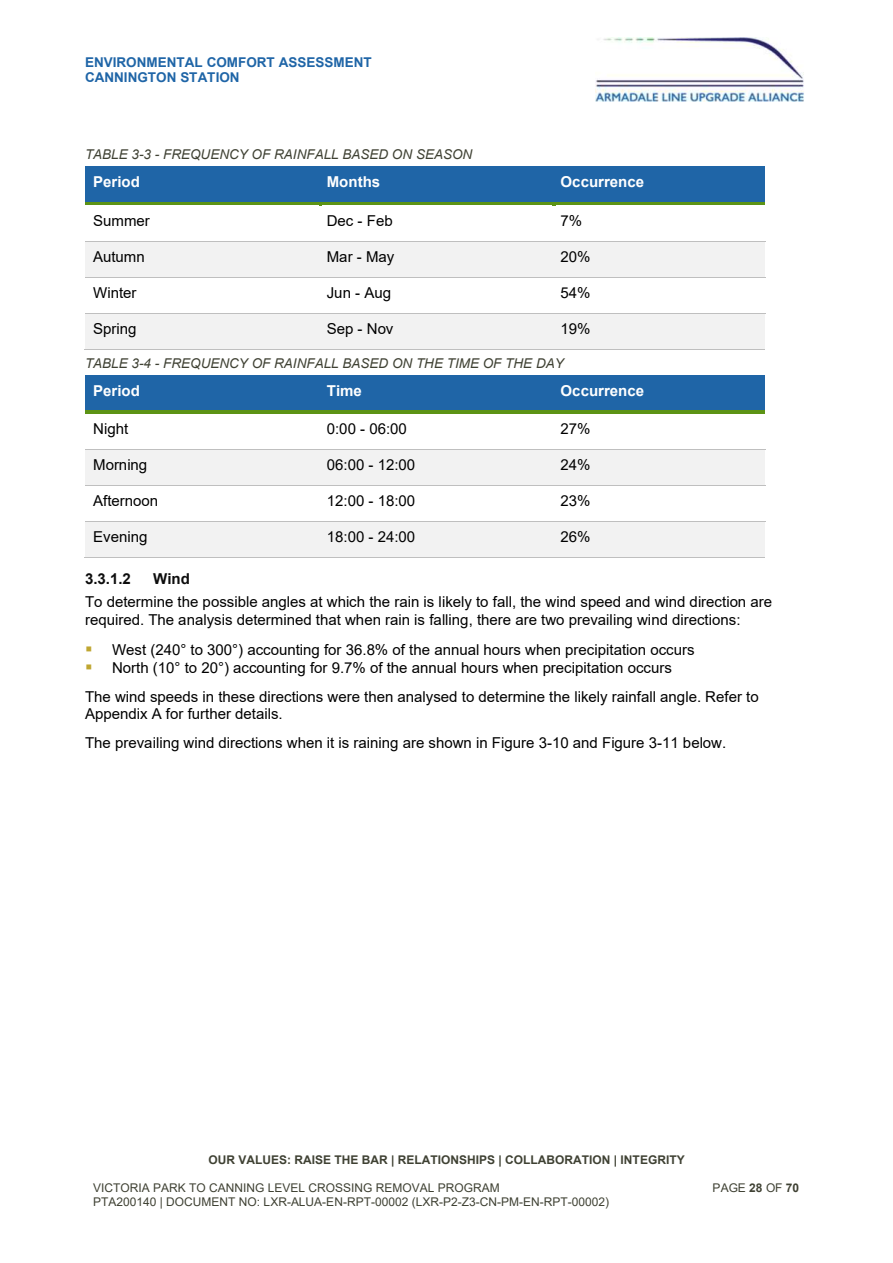
<style>
.page{position:relative;width:893px;height:1263px;background:#fff}
.page>*{position:absolute;margin:0;border:0;box-sizing:border-box;transform-origin:0 0}
.t1{font:15px/29.2px "Arial";color:#000}
.t2{font:700 15px "Arial";color:#fff}
.t3{font:700 15px "Arial";color:#0d0d0d}
.t4{font:italic 13.5px "Arial";color:#3f4133}
.t5{font:700 13.5px/15.6px "Arial";color:#1f65a7}
.t6{font:12px/13.8px "Arial";color:#3f4133}
.t7{font:700 12px "Arial";color:#3f4133}
.s1{color:#bfa631}
.s2{font-weight:700}
</style>
<div class="page">
<img style="left:596px;top:37px;width:208px;height:65px">
<div style="left:85px;top:167px;width:234px;height:35px;background:#1f65a7"></div>
<div style="left:319px;top:167px;width:233px;height:35px;background:#1f65a7"></div>
<div style="left:552px;top:167px;width:213px;height:35px;background:#1f65a7"></div>
<hr style="left:85px;top:202px;width:234px;height:3px;background:#5c9315">
<hr style="left:319px;top:202px;width:233px;height:3px;background:#5c9315">
<hr style="left:552px;top:202px;width:213px;height:3px;background:#5c9315">
<div style="left:85px;top:241px;width:234px;height:36px;background:#f2f2f2"></div>
<div style="left:319px;top:241px;width:233px;height:36px;background:#f2f2f2"></div>
<div style="left:552px;top:241px;width:213px;height:36px;background:#f2f2f2"></div>
<hr style="left:85px;top:241px;width:680px;height:1px;background:#bfbfbf">
<hr style="left:85px;top:277px;width:680px;height:1px;background:#bfbfbf">
<div style="left:85px;top:313px;width:234px;height:36px;background:#f2f2f2"></div>
<div style="left:319px;top:313px;width:233px;height:36px;background:#f2f2f2"></div>
<div style="left:552px;top:313px;width:213px;height:36px;background:#f2f2f2"></div>
<hr style="left:85px;top:313px;width:680px;height:1px;background:#bfbfbf">
<hr style="left:84px;top:349px;width:235px;height:1px;background:#bfbfbf">
<hr style="left:318px;top:349px;width:234px;height:1px;background:#bfbfbf">
<hr style="left:551px;top:349px;width:214px;height:1px;background:#bfbfbf">
<div style="left:85px;top:375px;width:234px;height:36px;background:#1f65a7"></div>
<div style="left:319px;top:375px;width:233px;height:36px;background:#1f65a7"></div>
<div style="left:552px;top:375px;width:213px;height:36px;background:#1f65a7"></div>
<hr style="left:85px;top:411px;width:234px;height:3px;background:#5c9315">
<hr style="left:319px;top:411px;width:233px;height:3px;background:#5c9315">
<hr style="left:552px;top:411px;width:213px;height:3px;background:#5c9315">
<div style="left:85px;top:450px;width:234px;height:35px;background:#f2f2f2"></div>
<div style="left:319px;top:450px;width:233px;height:35px;background:#f2f2f2"></div>
<div style="left:552px;top:450px;width:213px;height:35px;background:#f2f2f2"></div>
<hr style="left:85px;top:449px;width:680px;height:1px;background:#bfbfbf">
<hr style="left:85px;top:485px;width:680px;height:1px;background:#bfbfbf">
<div style="left:85px;top:522px;width:234px;height:35px;background:#f2f2f2"></div>
<div style="left:319px;top:522px;width:233px;height:35px;background:#f2f2f2"></div>
<div style="left:552px;top:522px;width:213px;height:35px;background:#f2f2f2"></div>
<hr style="left:85px;top:521px;width:680px;height:1px;background:#bfbfbf">
<hr style="left:84px;top:557px;width:235px;height:1px;background:#bfbfbf">
<hr style="left:318px;top:557px;width:234px;height:1px;background:#bfbfbf">
<hr style="left:551px;top:557px;width:214px;height:1px;background:#bfbfbf">
<p class="t5" style="left:85px;top:54px;width:288px">ENVIRONMENTAL COMFORT ASSESSMENT<br>CANNINGTON STATION</p>
<p class="t4" style="left:85px;top:147px;width:389px">TABLE 3-3 - FREQUENCY OF RAINFALL BASED ON SEASON</p>
<p class="t2" style="left:93px;top:171px;width:48px">Period</p>
<p class="t2" style="left:327px;top:171px;width:55px">Months</p>
<p class="t2" style="left:561px;top:171px;width:85px">Occurrence</p>
<p class="t1" style="left:93px;top:206px;width:58px">Summer</p>
<p class="t1" style="left:327px;top:206px;width:67px">Dec - Feb</p>
<p class="t1" style="left:561px;top:206px;width:23px">7%</p>
<p class="t1" style="left:93px;top:242px;width:53px">Autumn</p>
<p class="t1" style="left:327px;top:242px;width:69px">Mar - May</p>
<p class="t1" style="left:561px;top:242px;width:32px">20%</p>
<p class="t1" style="left:93px;top:278px;width:45px">Winter</p>
<p class="t1" style="left:327px;top:278px;width:66px">Jun - Aug</p>
<p class="t1" style="left:561px;top:278px;width:32px">54%</p>
<p class="t1" style="left:93px;top:314px;width:45px">Spring</p>
<p class="t1" style="left:327px;top:314px;width:68px">Sep - Nov</p>
<p class="t1" style="left:561px;top:314px;width:32px">19%</p>
<p class="t4" style="left:85px;top:356px;width:480px">TABLE 3-4 - FREQUENCY OF RAINFALL BASED ON THE TIME OF THE DAY</p>
<p class="t2" style="left:93px;top:380px;width:48px">Period</p>
<p class="t2" style="left:327px;top:380px;width:37px">Time</p>
<p class="t2" style="left:561px;top:380px;width:85px">Occurrence</p>
<p class="t1" style="left:93px;top:414px;width:37px">Night</p>
<p class="t1" style="left:327px;top:414px;width:82px">0:00 - 06:00</p>
<p class="t1" style="left:561px;top:414px;width:32px">27%</p>
<p class="t1" style="left:93px;top:450px;width:56px">Morning</p>
<p class="t1" style="left:327px;top:450px;width:90px">06:00 - 12:00</p>
<p class="t1" style="left:561px;top:450px;width:32px">24%</p>
<p class="t1" style="left:93px;top:486px;width:67px">Afternoon</p>
<p class="t1" style="left:327px;top:486px;width:90px">12:00 - 18:00</p>
<p class="t1" style="left:561px;top:486px;width:32px">23%</p>
<p class="t1" style="left:93px;top:522px;width:56px">Evening</p>
<p class="t1" style="left:327px;top:522px;width:90px">18:00 - 24:00</p>
<p class="t1" style="left:561px;top:522px;width:32px">26%</p>
<p class="t3" style="left:85px;top:568px;width:47px">3.3.1.2</p>
<p class="t3" style="left:153px;top:568px;width:38px">Wind</p>
<p class="t1" style="left:85px;top:594px;width:689px;line-height:17.2px">To determine the possible angles at which the rain is likely to fall, the wind speed and wind direction are required. The analysis determined that when rain is falling, there are two prevailing wind directions:</p>
<p class="t1" style="left:85px;top:635px;width:611px"><span class="s1">▪</span> West (240° to 300°) accounting for 36.8% of the annual hours when precipitation occurs</p>
<p class="t1" style="left:85px;top:653px;width:675px"><span class="s1">▪</span> North (10° to 20°) accounting for 9.7% of the annual hours when precipitation occurs<br>The wind speeds in these directions were then analysed to determine the likely rainfall angle. Refer to</p>
<p class="t1" style="left:85px;top:699px;width:643px">Appendix A for further details.<br>The prevailing wind directions when it is raining are shown in Figure 3-10 and Figure 3-11 below.</p>
<p class="t7" style="left:208px;top:1152px;width:478px">OUR VALUES: RAISE THE BAR | RELATIONSHIPS | COLLABORATION | INTEGRITY</p>
<p class="t6" style="left:93px;top:1181px;width:517px">VICTORIA PARK TO CANNING LEVEL CROSSING REMOVAL PROGRAM<br>PTA200140 | DOCUMENT NO: LXR-ALUA-EN-RPT-00002 (LXR-P2-Z3-CN-PM-EN-RPT-00002)</p>
<p class="t6" style="left:713px;top:1181px;width:88px">PAGE <span class="s2">28</span> OF <span class="s2">70</span></p>
</div>
